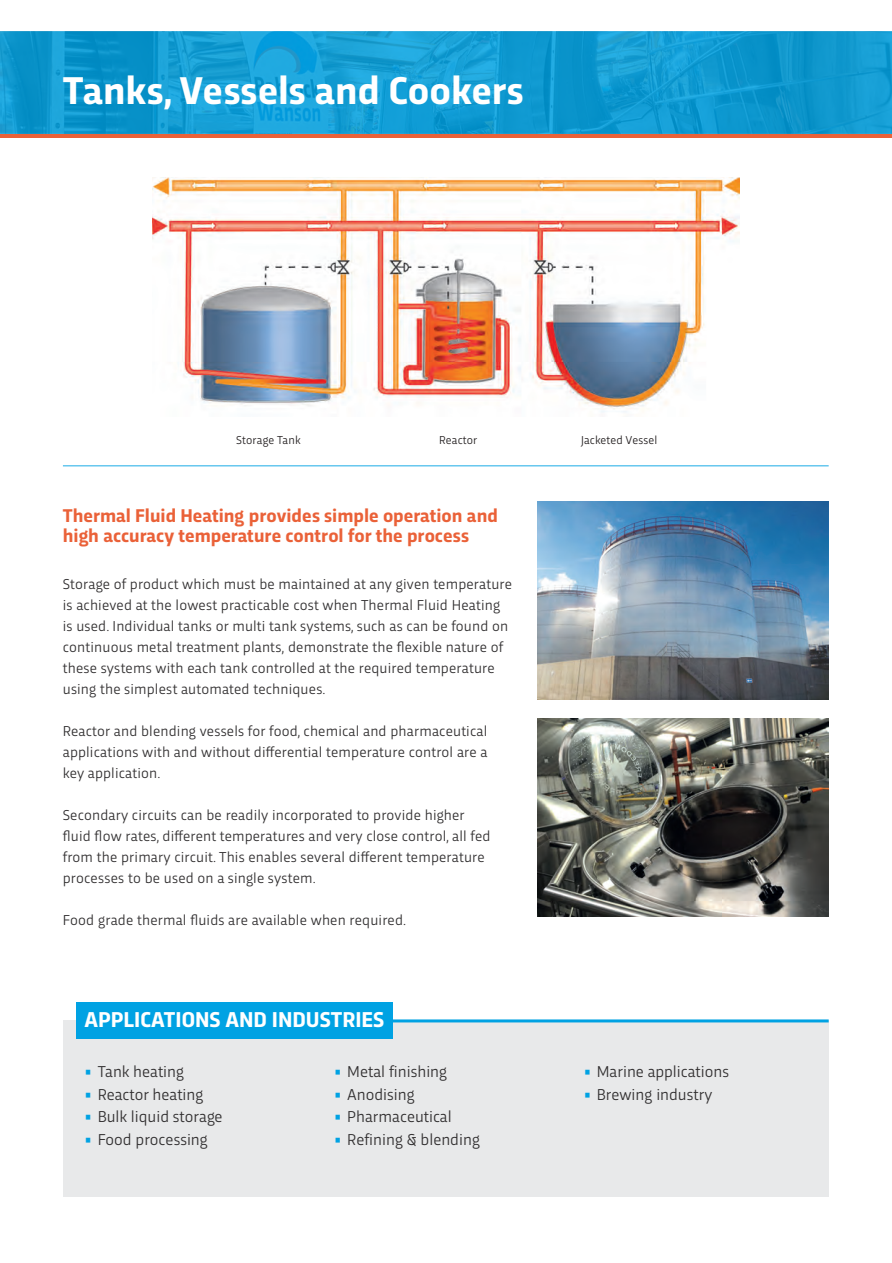
<style>
.page{position:relative;width:892px;height:1263px;background:#fff}
.page>*{position:absolute;margin:0;border:0;box-sizing:border-box;transform-origin:0 0}
.t1{font:700 40.5px "Trasandina";color:#fff}
.t2{font:700 22.5px "Trasandina";color:#fff}
.t3{font:700 19.35px/20.9px "Trasandina";color:#ea6138}
.t4{font:16.5px "Trasandina";color:#312f30}
.t5{font:15px/21px "Trasandina";letter-spacing:.01em;color:#312f30}
.t6{font:12px "Trasandina";letter-spacing:.01em;color:#231f20}
.s1{font-family:"Glypha";font-weight:700;font-size:13.5px;color:#00a2e3}
</style>
<div class="page">
<hr style="left:0;top:134px;width:891px;height:4px;background:#ea6138">
<img style="left:0;top:31px;width:891px;height:103px">
<div style="left:63px;top:1020px;width:765px;height:176px;background:#e8e9ea"></div>
<hr style="left:268px;top:1019px;width:560px;height:3px;background:#00a2e3">
<div style="left:76px;top:1002px;width:316px;height:36px;background:#00a2e3"></div>
<hr style="left:63px;top:465px;width:765px;height:1px;background:#00a2e3">
<img style="left:537px;top:501px;width:291px;height:198px">
<img style="left:537px;top:718px;width:291px;height:198px">
<img style="left:152px;top:177px;width:587px;height:236px">
<h1 class="t1" style="left:63px;top:60px;width:462px">Tanks, Vessels and Cookers</h1>
<p class="t6" style="left:236px;top:431px;width:66px">Storage Tank</p>
<p class="t6" style="left:439px;top:431px;width:40px">Reactor</p>
<p class="t6" style="left:581px;top:431px;width:78px">Jacketed Vessel</p>
<p class="t3" style="left:63px;top:503px;width:436px">Thermal Fluid Heating provides simple operation and high accuracy temperature control for the process</p>
<p class="t5" style="left:63px;top:572px;width:451px">Storage of product which must be maintained at any given temperature is achieved at the lowest practicable cost when Thermal Fluid Heating is used. Individual tanks or multi tank systems, such as can be found on continuous metal treatment plants, demonstrate the flexible nature of these systems with each tank controlled at the required temperature using the simplest automated techniques.</p>
<p class="t5" style="left:63px;top:719px;width:426px;text-align:justify">Reactor and blending vessels for food, chemical and pharmaceutical applications with and without differential temperature control are a key application.</p>
<p class="t5" style="left:63px;top:803px;width:429px">Secondary circuits can be readily incorporated to provide higher fluid flow rates, different temperatures and very close control, all fed from the primary circuit. This enables several different temperature processes to be used on a single system.</p>
<p class="t5" style="left:63px;top:908px;width:345px">Food grade thermal fluids are available when required.</p>
<h2 class="t2" style="left:84px;top:1002px;width:301px">APPLICATIONS AND INDUSTRIES</h2>
<p class="t4" style="left:84px;top:1059px;width:101px"><span class="s1">•</span> Tank heating</p>
<p class="t4" style="left:84px;top:1082px;width:121px"><span class="s1">•</span> Reactor heating</p>
<p class="t4" style="left:84px;top:1104px;width:140px"><span class="s1">•</span> Bulk liquid storage</p>
<p class="t4" style="left:84px;top:1127px;width:125px"><span class="s1">•</span> Food processing</p>
<p class="t4" style="left:334px;top:1059px;width:115px"><span class="s1">•</span> Metal finishing</p>
<p class="t4" style="left:334px;top:1082px;width:82px"><span class="s1">•</span> Anodising</p>
<p class="t4" style="left:334px;top:1104px;width:119px"><span class="s1">•</span> Pharmaceutical</p>
<p class="t4" style="left:334px;top:1127px;width:147px"><span class="s1">•</span> Refining &amp; blending</p>
<p class="t4" style="left:583px;top:1059px;width:147px"><span class="s1">•</span> Marine applications</p>
<p class="t4" style="left:583px;top:1082px;width:131px"><span class="s1">•</span> Brewing industry</p>
</div>
